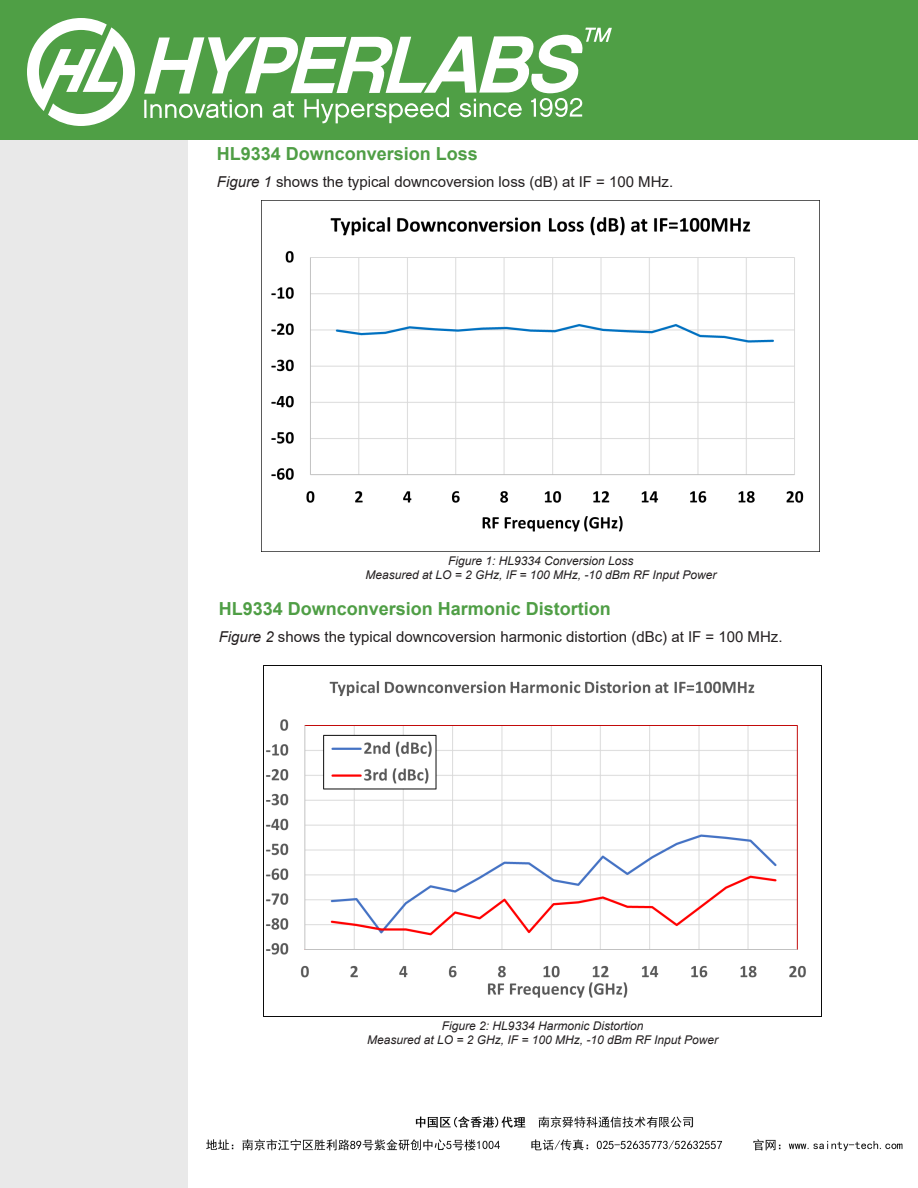
<style>
.page{position:relative;width:918px;height:1188px;background:#fff}
.page>*{position:absolute;margin:0;border:0;box-sizing:border-box;transform-origin:0 0}
.DS_Par_Content{font:700 18px "Arial";color:#4f9e45}
.DS_Par_Content-2{font:15px "Arial";color:#231f20}
.DS_Par_Caption{font:italic 12px/14.4px "Arial";color:#231f20;text-align:center}
.s1{font-style:italic}
</style>
<div class="page">
<div style="left:0;top:1px;width:188px;height:1187px;background:#e9e9e9"></div>
<div style="left:0;top:0;width:918px;height:140px;background:#4f9f45"></div>
<svg style="left:27px;top:18px;width:108px;height:108px"></svg>
<svg style="left:144px;top:28px;width:468px;height:96px"></svg>
<img style="left:262px;top:201px;width:558px;height:351px">
<img style="left:266px;top:666px;width:556px;height:350px">
<img style="left:206px;top:1116px;width:697px;height:35px">
<p class="DS_Par_Content" style="left:217px;top:141px;width:263px">HL9334 Downconversion Loss</p>
<p class="DS_Par_Content-2" style="left:217px;top:171px;width:458px"><span class="s1">Figure 1</span> shows the typical downcoversion loss (dB) at IF = 100 MHz.</p>
<p class="DS_Par_Caption" style="left:365px;top:554px;width:353px">Figure 1: HL9334 Conversion Loss<br>Measured at LO = 2 GHz, IF = 100 MHz, -10 dBm RF Input Power</p>
<p class="DS_Par_Content" style="left:219px;top:596px;width:394px">HL9334 Downconversion Harmonic Distortion</p>
<p class="DS_Par_Content-2" style="left:219px;top:626px;width:565px"><span class="s1">Figure 2</span> shows the typical downcoversion harmonic distortion (dBc) at IF = 100 MHz.</p>
<p class="DS_Par_Caption" style="left:367px;top:1019px;width:353px">Figure 2: HL9334 Harmonic Distortion<br>Measured at LO = 2 GHz, IF = 100 MHz, -10 dBm RF Input Power</p>
</div>
